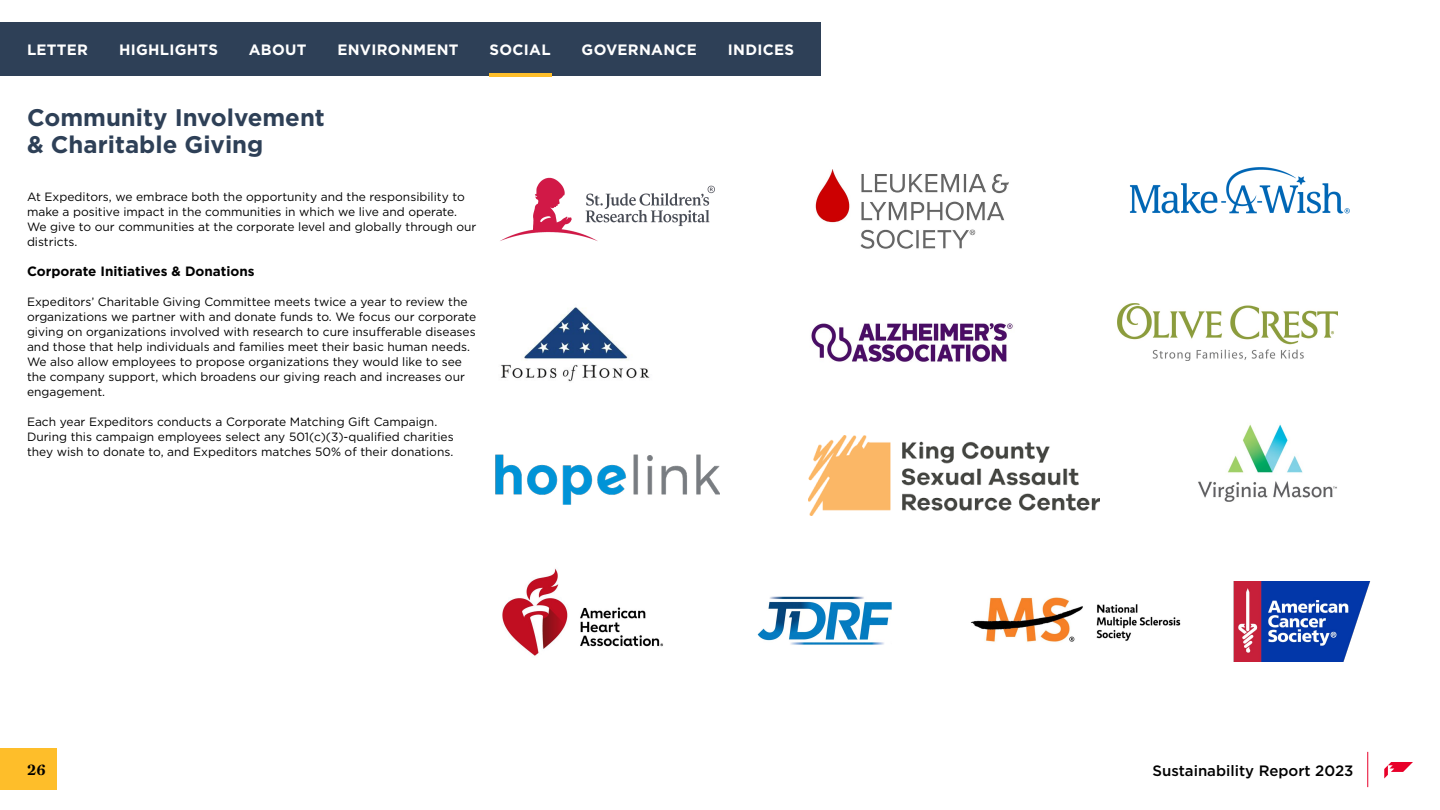
<style>
.page{position:relative;width:1440px;height:810px;background:#fff}
.page>*{position:absolute;margin:0;border:0;box-sizing:border-box;transform-origin:0 0}
.t1{font:700 24px/27px "Gotham";color:#2e4057}
.t2{font:700 15px "Gotham";letter-spacing:.02em;color:#fff}
.t3{font:500 15px "Gotham";color:#000}
.t4{font:700 15px "Miller Text";color:#000}
.t5{font:700 13.5px "Gotham";color:#000}
.t6{font:12px/15px "Gotham";color:#000}
</style>
<div class="page">
<div style="left:0;top:749px;width:56px;height:41px;background:#febe2a"></div>
<svg style="left:1384px;top:762px;width:29px;height:17px"></svg>
<hr style="left:1367px;top:752px;width:1px;height:35px;background:#e8002a">
<div style="left:0;top:22px;width:821px;height:54px;background:#2e4057"></div>
<hr style="left:489px;top:73px;width:63px;height:3px;background:#febe2a">
<img style="left:500px;top:177px;width:215px;height:64px">
<img style="left:1233px;top:581px;width:138px;height:81px">
<img style="left:815px;top:169px;width:194px;height:80px">
<img style="left:970px;top:597px;width:211px;height:45px">
<img style="left:1129px;top:167px;width:221px;height:47px">
<img style="left:500px;top:307px;width:150px;height:75px">
<img style="left:811px;top:323px;width:202px;height:39px">
<img style="left:1117px;top:303px;width:220px;height:58px">
<img style="left:808px;top:435px;width:292px;height:81px">
<img style="left:495px;top:455px;width:224px;height:50px">
<img style="left:502px;top:568px;width:161px;height:88px">
<img style="left:1198px;top:424px;width:139px;height:78px">
<img style="left:757px;top:596px;width:135px;height:49px">
<p class="t2" style="left:27px;top:40px;width:63px">LETTER</p>
<p class="t2" style="left:119px;top:40px;width:100px">HIGHLIGHTS</p>
<p class="t2" style="left:249px;top:40px;width:59px">ABOUT</p>
<p class="t2" style="left:337px;top:40px;width:123px">ENVIRONMENT</p>
<p class="t2" style="left:490px;top:40px;width:63px">SOCIAL</p>
<p class="t2" style="left:582px;top:40px;width:117px">GOVERNANCE</p>
<p class="t2" style="left:728px;top:40px;width:68px">INDICES</p>
<h1 class="t1" style="left:27px;top:104px;width:299px">Community Involvement &amp; Charitable Giving</h1>
<p class="t6" style="left:27px;top:189px;width:451px">At Expeditors, we embrace both the opportunity and the responsibility to make a positive impact in the communities in which we live and operate.<br>We give to our communities at the corporate level and globally through our districts.</p>
<p class="t5" style="left:27px;top:262px;width:229px">Corporate Initiatives &amp; Donations</p>
<p class="t6" style="left:27px;top:294px;width:451px">Expeditors’ Charitable Giving Committee meets twice a year to review the organizations we partner with and donate funds to. We focus our corporate giving on organizations involved with research to cure insufferable diseases and those that help individuals and families meet their basic human needs.<br>We also allow employees to propose organizations they would like to see the company support, which broadens our giving reach and increases our engagement.</p>
<p class="t6" style="left:27px;top:414px;width:428px">Each year Expeditors conducts a Corporate Matching Gift Campaign.<br>During this campaign employees select any 501(c)(3)-qualified charities they wish to donate to, and Expeditors matches 50% of their donations.</p>
<p class="t4" style="left:27px;top:758px;width:20px">26</p>
<p class="t3" style="left:1153px;top:760px;width:203px">Sustainability Report 2023</p>
</div>
